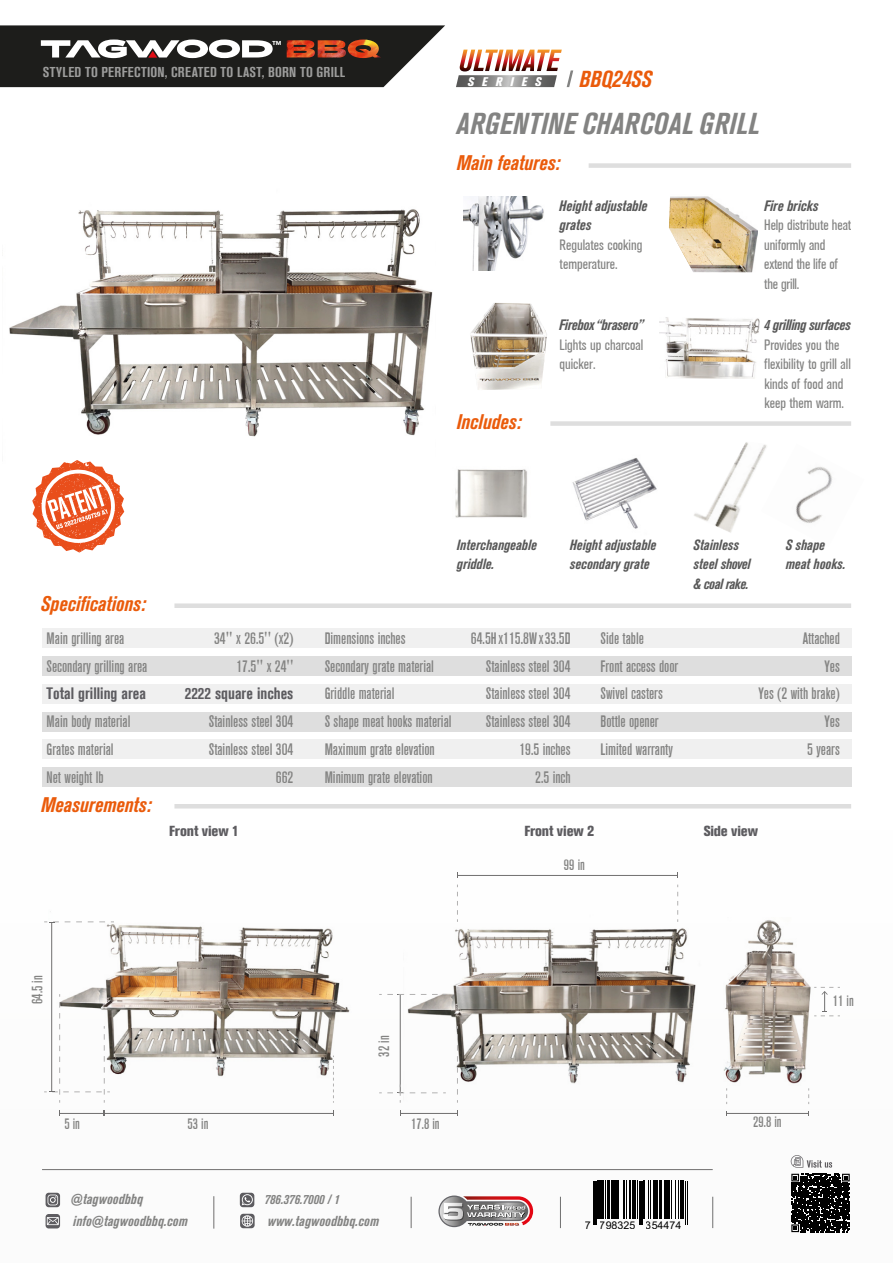
<style>
.page{position:relative;width:893px;height:1263px;background:#fff}
.page>*{position:absolute;margin:0;border:0;box-sizing:border-box;transform-origin:0 0}
.t1{font:italic 700 condensed 30px "Akzidenz Grotesk BQ";letter-spacing:.015em;color:#838382}
.t2{font:italic 700 condensed 22.95px "Akzidenz Grotesk BQ";color:#ea5b0b}
.t3{font:italic 700 condensed 21px "Akzidenz Grotesk BQ";color:#ea5b0b}
.t4{font:500 condensed 16.5px/27.8px "Akzidenz Grotesk BE";color:#838382}
.t5{font:700 condensed 16.5px "Akzidenz Grotesk BE";color:#5d5c60}
.t6{font:condensed 15px/19.5px "Akzidenz Grotesk BE";color:#838382}
.t7{font:500 condensed 15px "Akzidenz Grotesk BE";color:#838382}
.t8{font:italic 700 condensed 15px "Akzidenz Grotesk BQ";letter-spacing:-.02em;color:#585858}
.t9{font:italic 700 condensed 15px/19.5px "Akzidenz Grotesk BQ";color:#585858}
.t10{font:italic 700 condensed 14.7px/19.5px "Akzidenz Grotesk BQ";color:#585858}
.t11{font:italic 700 condensed 14.4px/21.3px "Akzidenz Grotesk BQ";letter-spacing:.01em;color:#838382}
.t12{font:800 condensed 14.4px "Akzidenz Grotesk BE";letter-spacing:-.005em;color:#5d5c60}
.t13{font:700 condensed 14.25px "Akzidenz Grotesk BE";letter-spacing:.025em;color:#9d9d9c}
.t14{font:italic 700 condensed 13.5px "Akzidenz Grotesk BQ";letter-spacing:.01em;color:#838382}
.t15{font:italic 800 condensed 12.45px "Akzidenz Grotesk BQ";letter-spacing:.64em;color:#fff}
.t16{font:10.65px "Arial";color:#010101}
.t17{font:700 9.9px "Helvetica Neue";color:#fff}
.s1{font-size:24.3px}
</style>
<div class="page">
<img style="left:724px;top:920px;width:116px;height:164px">
<img style="left:2px;top:87px;width:431px;height:425px">
<div style="left:550px;top:421px;width:301px;height:5px;background:#dedede"></div>
<div style="left:589px;top:163px;width:262px;height:5px;background:#dedede"></div>
<div style="left:174px;top:603px;width:677px;height:5px;background:#dedede"></div>
<div style="left:42px;top:656px;width:809px;height:20px;background:#dedede"></div>
<div style="left:42px;top:684px;width:809px;height:20px;background:#f0f0f0"></div>
<div style="left:42px;top:712px;width:809px;height:19px;background:#dedede"></div>
<div style="left:42px;top:739px;width:809px;height:20px;background:#f0f0f0"></div>
<div style="left:42px;top:767px;width:809px;height:20px;background:#dedede"></div>
<div style="left:42px;top:628px;width:809px;height:20px;background:#f0f0f0"></div>
<hr style="left:42px;top:1169px;width:671px;height:1px;background:#706f6f">
<hr style="left:174px;top:804px;width:677px;height:4px;background:#dedede">
<svg style="left:438px;top:1195px;width:95px;height:32px"></svg>
<svg style="left:456px;top:50px;width:117px;height:37px"></svg>
<img style="left:795px;top:466px;width:37px;height:57px">
<img style="left:669px;top:196px;width:89px;height:76px">
<img style="left:470px;top:302px;width:77px;height:88px">
<img style="left:455px;top:469px;width:72px;height:49px">
<img style="left:572px;top:458px;width:85px;height:71px">
<svg style="left:791px;top:1155px;width:41px;height:13px"></svg>
<svg style="left:791px;top:1174px;width:59px;height:58px;background:#262626"></svg>
<img style="left:659px;top:317px;width:100px;height:62px">
<svg style="left:814px;top:987px;width:26px;height:29px"></svg>
<hr style="left:726px;top:1113px;width:82px;height:1px;background:#706f6f">
<img style="left:694px;top:442px;width:73px;height:91px">
<svg style="left:0;top:25px;width:445px;height:62px;background:#444342"></svg>
<img style="left:287px;top:40px;width:94px;height:18px">
<hr style="left:712px;top:1197px;width:1px;height:31px;background:#706f6f">
<hr style="left:560px;top:1197px;width:1px;height:31px;background:#706f6f">
<hr style="left:411px;top:1197px;width:1px;height:31px;background:#706f6f">
<hr style="left:213px;top:1196px;width:1px;height:32px;background:#706f6f">
<svg style="left:46px;top:1193px;width:14px;height:14px"></svg>
<svg style="left:48px;top:1194px;width:10px;height:11px"></svg>
<svg style="left:46px;top:1214px;width:14px;height:14px"></svg>
<svg style="left:47px;top:1217px;width:12px;height:8px"></svg>
<svg style="left:240px;top:1193px;width:14px;height:14px"></svg>
<svg style="left:242px;top:1194px;width:11px;height:11px"></svg>
<svg style="left:240px;top:1214px;width:15px;height:14px"></svg>
<svg style="left:242px;top:1215px;width:11px;height:12px"></svg>
<img style="left:463px;top:196px;width:81px;height:75px">
<img style="left:52px;top:922px;width:298px;height:189px">
<hr style="left:105px;top:1113px;width:228px;height:1px;background:#706f6f">
<svg style="left:333px;top:1055px;width:1px;height:48px"></svg>
<hr style="left:60px;top:1113px;width:44px;height:1px;background:#706f6f">
<hr style="left:51px;top:922px;width:1px;height:170px;background:#706f6f">
<svg style="left:44px;top:921px;width:61px;height:2px"></svg>
<svg style="left:44px;top:994px;width:66px;height:109px"></svg>
<img style="left:408px;top:872px;width:288px;height:239px">
<hr style="left:400px;top:995px;width:1px;height:97px;background:#706f6f">
<svg style="left:379px;top:994px;width:67px;height:1px"></svg>
<svg style="left:677px;top:884px;width:1px;height:38px"></svg>
<svg style="left:457px;top:884px;width:1px;height:38px"></svg>
<hr style="left:401px;top:1113px;width:56px;height:1px;background:#706f6f">
<svg style="left:379px;top:1084px;width:67px;height:19px"></svg>
<svg style="left:457px;top:1026px;width:1px;height:77px"></svg>
<hr style="left:458px;top:875px;width:219px;height:1px;background:#706f6f">
<svg style="left:32px;top:460px;width:92px;height:92px"></svg>
<hr style="left:593px;top:1181px;width:1px;height:43px;background:#010101">
<hr style="left:595px;top:1181px;width:1px;height:43px;background:#010101">
<hr style="left:597px;top:1181px;width:3px;height:38px;background:#010101">
<hr style="left:601px;top:1181px;width:2px;height:38px;background:#010101">
<hr style="left:605px;top:1181px;width:1px;height:38px;background:#010101">
<hr style="left:607px;top:1181px;width:3px;height:38px;background:#010101">
<hr style="left:611px;top:1181px;width:2px;height:38px;background:#010101">
<hr style="left:614px;top:1181px;width:3px;height:38px;background:#010101">
<hr style="left:618px;top:1181px;width:1px;height:38px;background:#010101">
<hr style="left:623px;top:1181px;width:1px;height:38px;background:#010101">
<hr style="left:626px;top:1181px;width:1px;height:38px;background:#010101">
<hr style="left:629px;top:1181px;width:2px;height:38px;background:#010101">
<hr style="left:632px;top:1181px;width:3px;height:38px;background:#010101">
<hr style="left:637px;top:1181px;width:1px;height:38px;background:#010101">
<hr style="left:639px;top:1181px;width:1px;height:43px;background:#010101">
<hr style="left:641px;top:1181px;width:1px;height:43px;background:#010101">
<hr style="left:643px;top:1181px;width:1px;height:38px;background:#010101">
<hr style="left:648px;top:1181px;width:1px;height:38px;background:#010101">
<hr style="left:650px;top:1181px;width:1px;height:38px;background:#010101">
<hr style="left:653px;top:1181px;width:3px;height:38px;background:#010101">
<hr style="left:657px;top:1181px;width:1px;height:38px;background:#010101">
<hr style="left:659px;top:1181px;width:3px;height:38px;background:#010101">
<hr style="left:664px;top:1181px;width:1px;height:38px;background:#010101">
<hr style="left:666px;top:1181px;width:3px;height:38px;background:#010101">
<hr style="left:671px;top:1181px;width:1px;height:38px;background:#010101">
<hr style="left:675px;top:1181px;width:1px;height:38px;background:#010101">
<hr style="left:678px;top:1181px;width:1px;height:38px;background:#010101">
<hr style="left:680px;top:1181px;width:3px;height:38px;background:#010101">
<hr style="left:685px;top:1181px;width:1px;height:43px;background:#010101">
<hr style="left:687px;top:1181px;width:1px;height:43px;background:#010101">
<p class="t17" style="left:272px;top:38px;width:11px">™</p>
<p class="t13" style="left:43px;top:64px;width:304px">STYLED TO PERFECTION, CREATED TO LAST, BORN TO GRILL</p>
<p class="t15" style="left:467px;top:74px;width:75px">SERIES</p>
<h2 class="t2" style="left:579px;top:66px;width:74px">BBQ<span class="s1">24</span>SS</h2>
<h1 class="t1" style="left:457px;top:107px;width:304px">ARGENTINE CHARCOAL GRILL</h1>
<p class="t3" style="left:457px;top:150px;width:105px">Main features:</p>
<p class="t9" style="left:559px;top:196px;width:90px">Height adjustable grates</p>
<p class="t6" style="left:560px;top:235px;width:84px">Regulates cooking temperature.</p>
<p class="t3" style="left:457px;top:409px;width:66px">Includes:</p>
<p class="t8" style="left:559px;top:316px;width:86px">Firebox“brasero”</p>
<p class="t6" style="left:559px;top:335px;width:85px">Lights up charcoal quicker.</p>
<p class="t9" style="left:764px;top:196px;width:56px">Fire bricks</p>
<p class="t6" style="left:764px;top:216px;width:89px">Help distribute heat uniformly and extend the life of the grill.</p>
<p class="t8" style="left:764px;top:316px;width:88px">4 grilling surfaces</p>
<p class="t6" style="left:764px;top:335px;width:88px">Provides you the flexibility to grill all kinds of food and keep them warm.</p>
<p class="t10" style="left:457px;top:535px;width:81px">Interchangeable griddle.</p>
<p class="t10" style="left:570px;top:535px;width:88px">Height adjustable secondary grate</p>
<p class="t10" style="left:694px;top:535px;width:58px">Stainless steel shovel &amp; coal rake.</p>
<p class="t10" style="left:786px;top:535px;width:61px">S shape meat hooks.</p>
<p class="t3" style="left:41px;top:592px;width:106px">Specifications:</p>
<p class="t4" style="left:47px;top:624px;width:102px">Main grilling area<br>Secondary grilling area</p>
<p class="t5" style="left:47px;top:684px;width:101px">Total grilling area</p>
<p class="t4" style="left:47px;top:708px;width:85px">Main body material<br>Grates material<br>Net weight lb</p>
<p class="t3" style="left:41px;top:792px;width:112px">Measurements:</p>
<p class="t4" style="left:214px;top:624px;width:81px;text-align:right">34'' x 26.5'' (x2)<br>17.5'' x 24''</p>
<p class="t5" style="left:185px;top:684px;width:110px">2222 square inches</p>
<p class="t4" style="left:209px;top:708px;width:86px;text-align:right">Stainless steel 304<br>Stainless steel 304<br>662</p>
<p class="t12" style="left:169px;top:823px;width:71px">Front view 1</p>
<p class="t4" style="left:325px;top:624px;width:128px">Dimensions inches<br>Secondary grate material<br>Griddle material<br>S shape meat hooks material<br>Maximum grate elevation<br>Minimum grate elevation</p>
<p class="t4" style="left:471px;top:625px;width:101px;text-align:right">64.5Hx115.8Wx33.5D<br>Stainless steel 304<br>Stainless steel 304<br>Stainless steel 304<br>19.5 inches<br>2.5 inch</p>
<p class="t4" style="left:601px;top:625px;width:79px">Side table<br>Front access door<br>Swivel casters<br>Bottle opener<br>Limited warranty</p>
<p class="t4" style="left:758px;top:625px;width:83px;text-align:right">Attached<br>Yes<br>Yes (2 with brake)<br>Yes<br>5 years</p>
<p class="t12" style="left:524px;top:823px;width:71px">Front view 2</p>
<p class="t7" style="left:564px;top:856px;width:22px">99 in</p>
<p class="t12" style="left:704px;top:823px;width:56px">Side view</p>
<p class="t7" style="left:29px;top:1004px;width:30px;rotate:-90deg">64.5 in</p>
<p class="t7" style="left:64px;top:1115px;width:17px">5 in</p>
<p class="t7" style="left:187px;top:1115px;width:22px">53 in</p>
<p class="t7" style="left:376px;top:1056px;width:22px;rotate:-90deg">32 in</p>
<p class="t7" style="left:411px;top:1115px;width:30px">17.8 in</p>
<p class="t7" style="left:753px;top:1113px;width:30px">29.8 in</p>
<p class="t7" style="left:833px;top:993px;width:22px">11 in</p>
<p class="t11" style="left:71px;top:1188px;width:118px">@tagwoodbbq info@tagwoodbbq.com</p>
<p class="t14" style="left:265px;top:1192px;width:77px">786.376.7000 / 1</p>
<p class="t11" style="left:268px;top:1210px;width:113px">www.tagwoodbbq.com</p>
<p class="t16" style="left:585px;top:1217px;width:98px">7 798325 354474</p>
</div>
